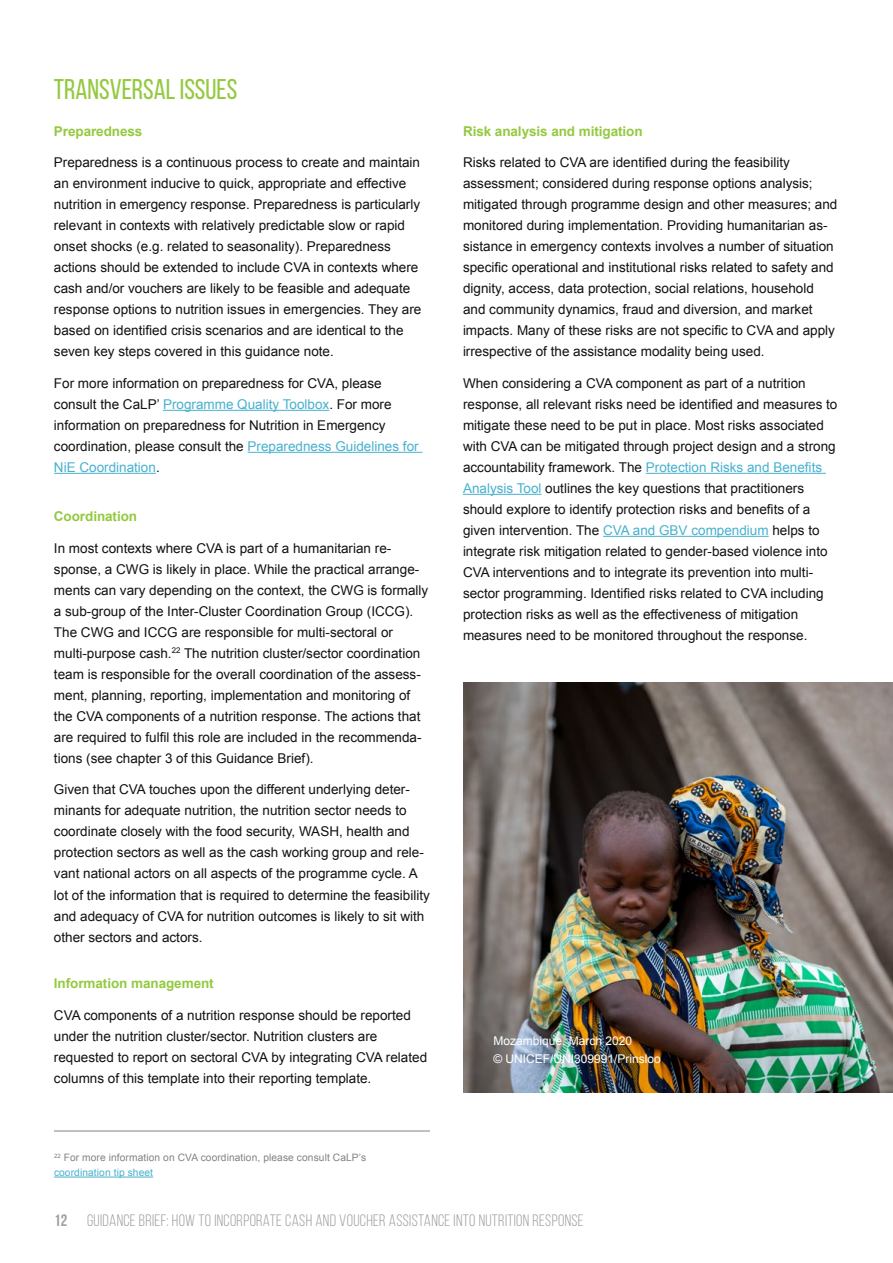
<style>
.page{position:relative;width:893px;height:1263px;background:#fff}
.page>*{position:absolute;margin:0;border:0;box-sizing:border-box;transform-origin:0 0}
.t1{font:28.5px "Bebas Neue";color:#94c940}
.t2{font:16.5px "Bebas Neue";letter-spacing:.02em;color:#9d9fa2}
.t3{font:13.5px/21px "Arial";color:#121111}
.t4{font:700 13.5px "Arial";letter-spacing:-.005em;color:#94c940}
.t5{font:12px/18px "Arial";color:#fff}
.t6{font:10.2px/15px "Arial";letter-spacing:.01em;color:#818285}
.s1{color:#47b1ce}
.s2{font-weight:700}
</style>
<div class="page">
<img style="left:463px;top:683px;width:430px;height:410px">
<hr style="left:163px;top:410px;width:166px;height:1px;background:#47b1ce">
<hr style="left:248px;top:452px;width:174px;height:1px;background:#47b1ce">
<hr style="left:54px;top:473px;width:102px;height:1px;background:#47b1ce">
<hr style="left:646px;top:473px;width:180px;height:1px;background:#47b1ce">
<hr style="left:463px;top:494px;width:78px;height:1px;background:#47b1ce">
<hr style="left:603px;top:536px;width:166px;height:1px;background:#47b1ce">
<hr style="left:54px;top:1177px;width:99px;height:1px;background:#47b1ce">
<hr style="left:54px;top:1131px;width:376px;height:1px;background:#818285">
<h1 class="t1" style="left:54px;top:74px;width:185px">TRANSVERSAL ISSUES</h1>
<p class="t4" style="left:54px;top:122px;width:90px">Preparedness</p>
<p class="t3" style="left:54px;top:152px;width:369px">Preparedness is a continuous process to create and maintain an environment inducive to quick, appropriate and effective nutrition in emergency response. Preparedness is particularly relevant in contexts with relatively predictable slow or rapid onset shocks (e.g. related to seasonality). Preparedness actions should be extended to include CVA in contexts where cash and/or vouchers are likely to be feasible and adequate response options to nutrition issues in emergencies. They are based on identified crisis scenarios and are identical to the seven key steps covered in this guidance note.</p>
<p class="t3" style="left:54px;top:373px;width:366px">For more information on preparedness for CVA, please consult the CaLP’ <span class="s1">Programme Quality Toolbox</span>. For more information on preparedness for Nutrition in Emergency coordination, please consult the <span class="s1">Preparedness Guidelines for NiE Coordination</span>.</p>
<p class="t4" style="left:54px;top:508px;width:85px">Coordination</p>
<p class="t3" style="left:54px;top:538px;width:376px">In most contexts where CVA is part of a humanitarian re&shy;sponse, a CWG is likely in place. While the practical arrange&shy;ments can vary depending on the context, the CWG is formally a sub-group of the Inter-Cluster Coordination Group (ICCG).<br>The CWG and ICCG are responsible for multi-sectoral or multi-purpose cash.<sup>22</sup> The nutrition cluster/sector coordination team is responsible for the overall coordination of the assess&shy;ment, planning, reporting, implementation and monitoring of the CVA components of a nutrition response. The actions that are required to fulfil this role are included in the recommenda&shy;tions (see chapter 3 of this Guidance Brief).</p>
<p class="t3" style="left:54px;top:779px;width:377px">Given that CVA touches upon the different underlying deter&shy;minants for adequate nutrition, the nutrition sector needs to coordinate closely with the food security, WASH, health and protection sectors as well as the cash working group and rele&shy;vant national actors on all aspects of the programme cycle. A lot of the information that is required to determine the feasibility and adequacy of CVA for nutrition outcomes is likely to sit with other sectors and actors.</p>
<p class="t4" style="left:54px;top:974px;width:161px">Information management</p>
<p class="t3" style="left:54px;top:1004px;width:375px">CVA components of a nutrition response should be reported under the nutrition cluster/sector. Nutrition clusters are requested to report on sectoral CVA by integrating CVA related columns of this template into their reporting template.</p>
<p class="t6" style="left:54px;top:1150px;width:314px"><sup>22</sup> For more information on CVA coordination, please consult CaLP’s <span class="s1">coordination tip sheet</span></p>
<p class="t4" style="left:463px;top:122px;width:181px">Risk analysis and mitigation</p>
<p class="t3" style="left:463px;top:152px;width:376px">Risks related to CVA are identified during the feasibility assessment; considered during response options analysis; mitigated through programme design and other measures; and monitored during implementation. Providing humanitarian as&shy;sistance in emergency contexts involves a number of situation specific operational and institutional risks related to safety and dignity, access, data protection, social relations, household and community dynamics, fraud and diversion, and market impacts. Many of these risks are not specific to CVA and apply irrespective of the assistance modality being used.</p>
<p class="t3" style="left:463px;top:373px;width:376px">When considering a CVA component as part of a nutrition response, all relevant risks need be identified and measures to mitigate these need to be put in place. Most risks associated with CVA can be mitigated through project design and a strong accountability framework. The <span class="s1">Protection Risks and Benefits Analysis Tool</span> outlines the key questions that practitioners should explore to identify protection risks and benefits of a given intervention. The <span class="s1">CVA and GBV compendium</span> helps to integrate risk mitigation related to gender-based violence into CVA interventions and to integrate its prevention into multi&shy;sector programming. Identified risks related to CVA including protection risks as well as the effectiveness of mitigation measures need to be monitored throughout the response.</p>
<p class="t5" style="left:493px;top:1032px;width:169px">Mozambique, March 2020<br>© UNICEF/UNI309991/Prinsloo</p>
<p class="t2" style="left:54px;top:1211px;width:531px"><span class="s2">12</span> GUIDANCE BRIEF: HOW TO INCORPORATE CASH AND VOUCHER ASSISTANCE INTO NUTRITION RESPONSE</p>
</div>
